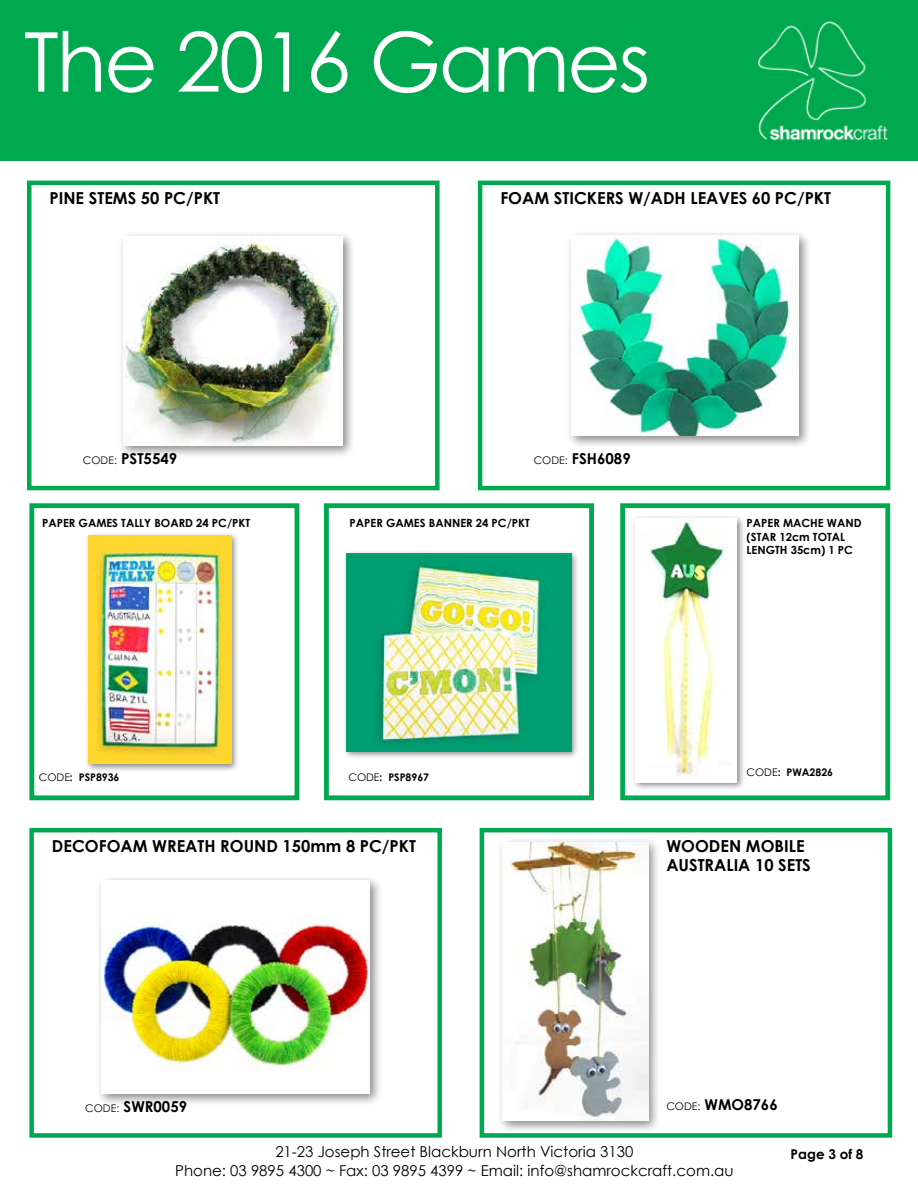
<style>
.page{position:relative;width:918px;height:1188px;background:#fff}
.page>*{position:absolute;margin:0;border:0;box-sizing:border-box;transform-origin:0 0}
.t1{font:82.5px "Century Gothic";letter-spacing:-.03em;color:#fff}
.t2{font:700 16.5px/19.8px "Century Gothic";color:#000}
.t3{font:15px/19.5px "Century Gothic";color:#000;text-align:center}
.t4{font:700 15px "Century Gothic";color:#000}
.t5{font:700 13.5px "Century Gothic";color:#000}
.t6{font:700 11.25px/13.5px "Century Gothic";color:#000}
.t7{font:700 10.5px "Century Gothic";color:#000}
.s1{font-weight:400;font-size:10.5px}
.s2{font-weight:400}
</style>
<div class="page">
<div style="left:0;top:0;width:918px;height:161px;background:#00a94f"></div>
<img style="left:758px;top:21px;width:130px;height:120px">
<div style="left:478px;top:181px;width:412px;height:309px;background:#fff;border:4px solid #00a94f"></div>
<div style="left:27px;top:181px;width:413px;height:309px;background:#fff;border:4px solid #00a94f"></div>
<div style="left:29px;top:828px;width:413px;height:310px;background:#fff;border:4px solid #00a94f"></div>
<div style="left:480px;top:828px;width:412px;height:310px;background:#fff;border:4px solid #00a94f"></div>
<div style="left:566px;top:230px;width:246px;height:219px;background:#000;opacity:.46"></div>
<img style="left:571px;top:235px;width:227px;height:201px">
<div style="left:118px;top:231px;width:237px;height:228px;background:#000;opacity:.46"></div>
<img style="left:123px;top:236px;width:219px;height:210px">
<div style="left:96px;top:875px;width:287px;height:231px;background:#000;opacity:.46"></div>
<img style="left:102px;top:880px;width:268px;height:213px">
<div style="left:497px;top:837px;width:164px;height:297px;background:#000;opacity:.46"></div>
<img style="left:502px;top:842px;width:146px;height:279px">
<div style="left:620px;top:503px;width:270px;height:297px;background:#fff;border:5px solid #00a94f"></div>
<div style="left:29px;top:503px;width:270px;height:297px;background:#fff;border:5px solid #00a94f"></div>
<div style="left:324px;top:503px;width:270px;height:297px;background:#fff;border:5px solid #00a94f"></div>
<div style="left:632px;top:515px;width:114px;height:276px;background:#000;opacity:.46"></div>
<div style="left:636px;top:519px;width:101px;height:264px;background:#fff"></div>
<img style="left:648px;top:519px;width:80px;height:258px">
<div style="left:85px;top:532px;width:154px;height:240px;background:#000;opacity:.46"></div>
<img style="left:89px;top:536px;width:142px;height:228px">
<div style="left:343px;top:550px;width:237px;height:209px;background:#000;opacity:.46"></div>
<img style="left:347px;top:554px;width:224px;height:197px">
<h1 class="t1" style="left:24px;top:12px;width:628px">The 2016 Games</h1>
<p class="t2" style="left:50px;top:188px;width:172px">PINE STEMS 50 PC/PKT</p>
<p class="t2" style="left:500px;top:188px;width:332px">FOAM STICKERS W/ADH LEAVES 60 PC/PKT</p>
<p class="t4" style="left:83px;top:449px;width:96px"><span class="s1">CODE:</span> PST5549</p>
<p class="t4" style="left:534px;top:449px;width:99px"><span class="s1">CODE:</span> FSH6089</p>
<p class="t6" style="left:42px;top:516px;width:210px">PAPER GAMES TALLY BOARD 24 PC/PKT</p>
<p class="t6" style="left:350px;top:516px;width:182px">PAPER GAMES BANNER 24 PC/PKT</p>
<p class="t7" style="left:39px;top:771px;width:82px"><span class="s2">CODE</span>: PSP8936</p>
<p class="t7" style="left:349px;top:771px;width:82px"><span class="s2">CODE</span>: PSP8967</p>
<p class="t6" style="left:747px;top:516px;width:116px">PAPER MACHE WAND (STAR 12cm TOTAL<br>LENGTH 35cm) 1 PC</p>
<p class="t7" style="left:747px;top:765px;width:88px"><span class="s2">CODE</span>: PWA2826</p>
<p class="t2" style="left:52px;top:835px;width:365px">DECOFOAM WREATH ROUND 150mm 8 PC/PKT</p>
<p class="t2" style="left:666px;top:835px;width:146px">WOODEN MOBILE<br>AUSTRALIA 10 SETS</p>
<p class="t4" style="left:85px;top:1097px;width:103px"><span class="s1">CODE:</span> SWR0059</p>
<p class="t4" style="left:666px;top:1095px;width:113px"><span class="s1">CODE:</span> WMO8766</p>
<p class="t3" style="left:175px;top:1141px;width:560px">21-23 Joseph Street Blackburn North Victoria 3130<br>Phone: 03 9895 4300 ~ Fax: 03 9895 4399 ~ Email: info@shamrockcraft.com.au</p>
<p class="t5" style="left:791px;top:1145px;width:74px">Page 3 of 8</p>
</div>
